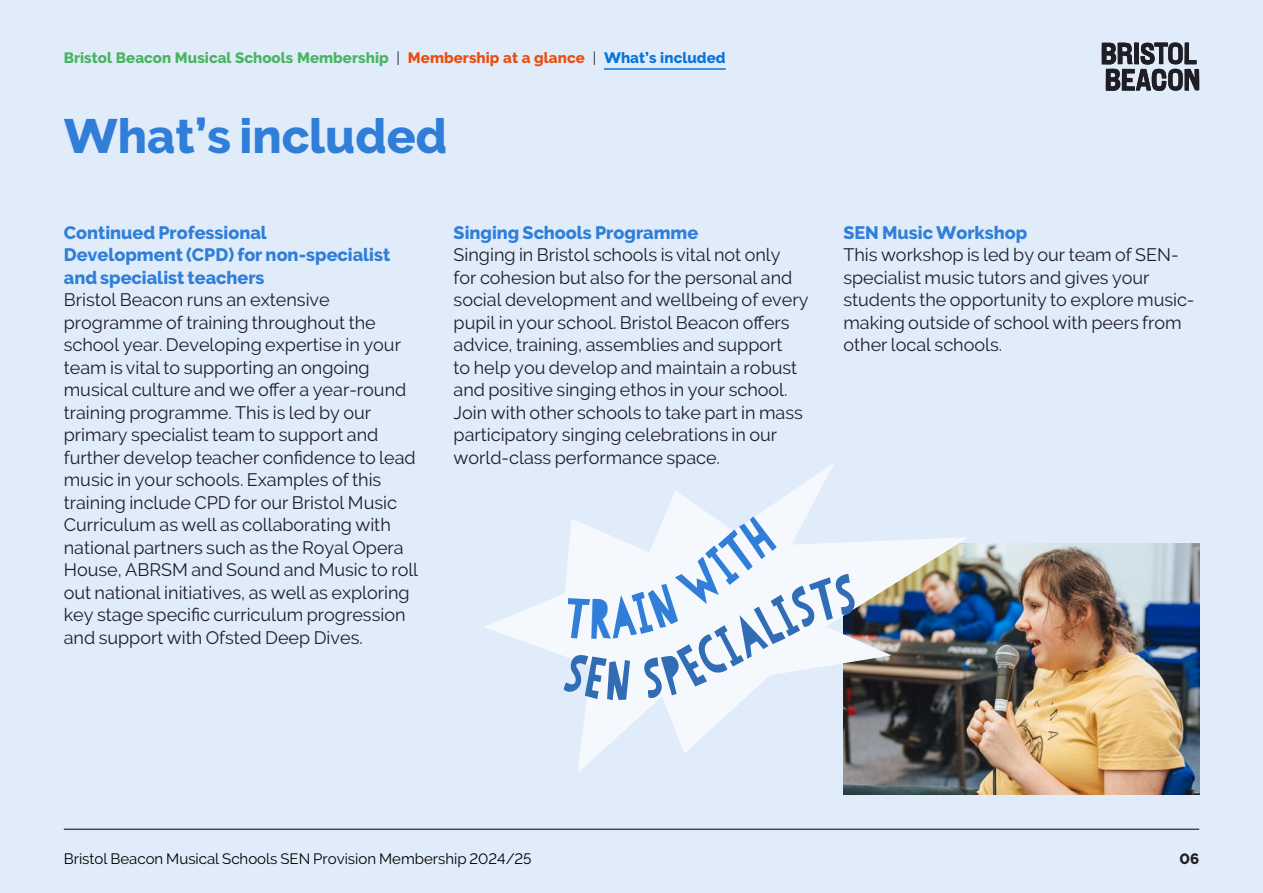
<style>
.page{position:relative;width:1263px;height:893px;background:#e0ecf9}
.page>*{position:absolute;margin:0;border:0;box-sizing:border-box;transform-origin:0 0}
.t1{font:700 54.15px "Paper Cute";color:#307ed8;scale:.9 1}
.t2{font:800 48px "Beacon";color:#307ed8}
.t3{font:18px/22.5px "Beacon";color:#1f1e26}
.t4{font:800 18px/22.5px "Beacon";color:#307ed8}
.t5{font:800 15px "Beacon";letter-spacing:.005em;color:#49b461}
.t6{font:15px "Beacon";color:#000}
.t7{font:800 15px "Beacon";color:#1f1e26}
.s1{font-weight:400;color:#1f1e26}
.s2{color:#e94e0f}
.s3{color:#0874d9}
</style>
<div class="page">
<svg style="left:1102px;top:42px;width:97px;height:49px"></svg>
<hr style="left:64px;top:829px;width:1135px;height:1px;background:#000">
<img style="left:843px;top:543px;width:356px;height:251px">
<svg style="left:485px;top:463px;width:484px;height:310px"></svg>
<hr style="left:604px;top:68px;width:122px;height:2px;background:#0874d9">
<svg style="left:563px;top:516px;width:294px;height:185px"></svg>
<p class="t5" style="left:64px;top:49px;width:663px">Bristol Beacon Musical Schools Membership <span class="s1">|</span> <span class="s2">Membership at a glance</span> <span class="s1">|</span> <span class="s3">What’s included</span></p>
<h2 class="t2" style="left:64px;top:109px;width:385px">What’s included</h2>
<p class="t4" style="left:64px;top:221px;width:328px">Continued Professional<br>Development (CPD) for non-specialist and specialist teachers</p>
<p class="t3" style="left:64px;top:288px;width:356px">Bristol Beacon runs an extensive programme of training throughout the school year. Developing expertise in your team is vital to supporting an ongoing musical culture and we offer a year-round training programme. This is led by our primary specialist team to support and further develop teacher confidence to lead music in your schools. Examples of this training include CPD for our Bristol Music Curriculum as well as collaborating with national partners such as the Royal Opera House, ABRSM and Sound and Music to roll out national initiatives, as well as exploring key stage specific curriculum progression and support with Ofsted Deep Dives.</p>
<p class="t4" style="left:454px;top:221px;width:246px">Singing Schools Programme</p>
<p class="t3" style="left:454px;top:243px;width:356px">Singing in Bristol schools is vital not only<br>for cohesion but also for the personal and social development and wellbeing of every pupil in your school. Bristol Beacon offers advice, training, assemblies and support<br>to help you develop and maintain a robust and positive singing ethos in your school.<br>Join with other schools to take part in mass participatory singing celebrations in our world-class performance space.</p>
<h1 class="t1" style="left:584px;top:585px;width:37px">R</h1>
<p class="t4" style="left:843px;top:221px;width:185px">SEN Music Workshop</p>
<p class="t3" style="left:843px;top:243px;width:353px">This workshop is led by our team of SEN&shy;specialist music tutors and gives your students the opportunity to explore music&shy;making outside of school with peers from other local schools.</p>
<p class="t6" style="left:64px;top:850px;width:469px">Bristol Beacon Musical Schools SEN Provision Membership 2024/25</p>
<p class="t7" style="left:1179px;top:850px;width:21px">06</p>
</div>
